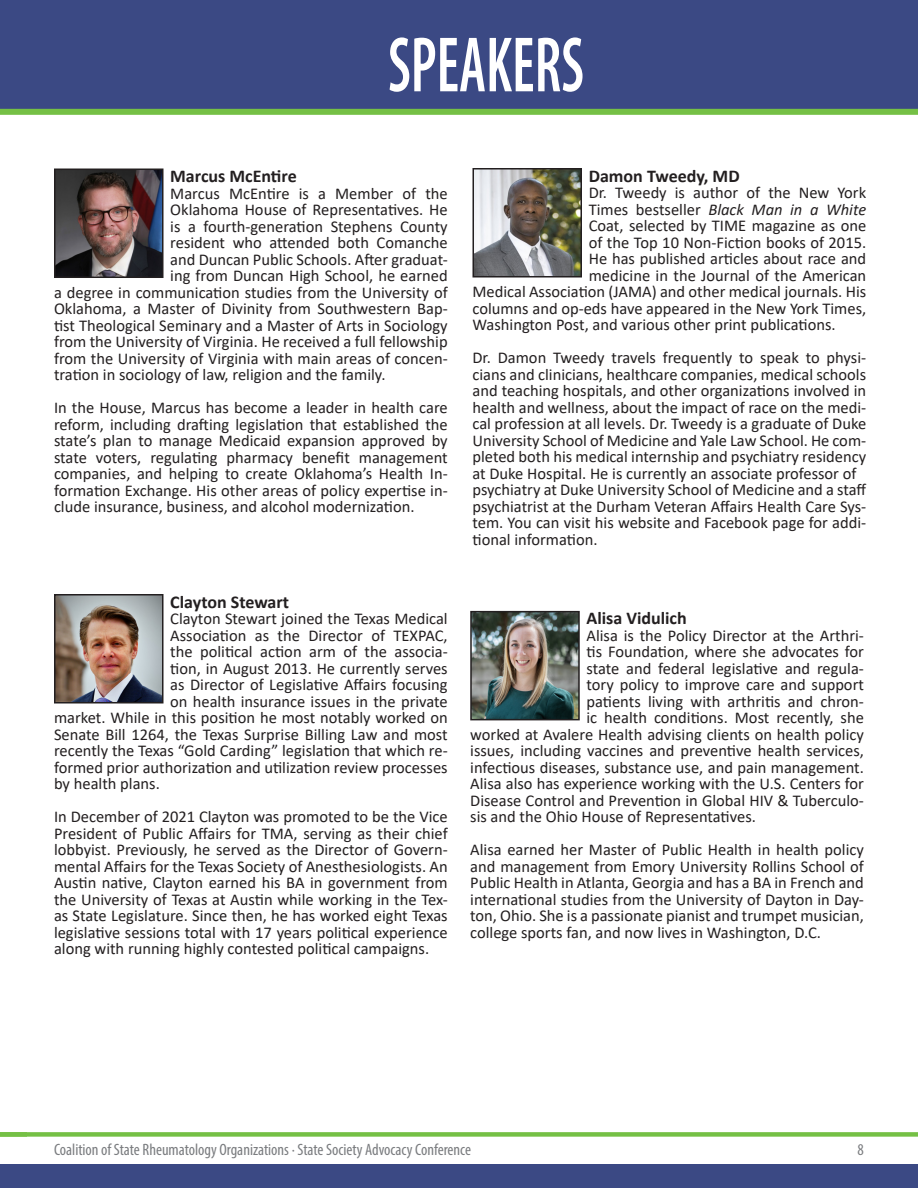
<style>
.page{position:relative;width:918px;height:1188px;background:#fff}
.page>*{position:absolute;margin:0;border:0;box-sizing:border-box;transform-origin:0 0}
.t1{font:600 condensed 79.2px "Myriad Pro";color:#fff;scale:.76 1}
.t2{font:700 18px "Calibri";color:#231f20}
.t3{font:16.5px/16.5px "Calibri";color:#231f20;text-align:justify}
.t4{font:condensed 16.5px "Myriad Pro";color:#7a7c7f}
.t5{font:italic 16.5px "Calibri";color:#231f20}
.s1{font-style:normal}
</style>
<div class="page">
<div style="left:0;top:1132px;width:918px;height:5px;background:#75c045"></div>
<div style="left:0;top:1165px;width:918px;height:23px;background:#3b4984"></div>
<div style="left:0;top:0;width:918px;height:109px;background:#3b4984"></div>
<div style="left:0;top:109px;width:918px;height:6px;background:#75c045"></div>
<img style="left:57px;top:172px;width:104px;height:103px">
<div style="left:54px;top:169px;width:110px;height:109px;border:2px solid #231f20"></div>
<img style="left:57px;top:597px;width:104px;height:104px">
<div style="left:54px;top:594px;width:110px;height:110px;border:2px solid #231f20"></div>
<img style="left:475px;top:171px;width:104px;height:104px">
<div style="left:472px;top:168px;width:110px;height:110px;border:2px solid #231f20"></div>
<img style="left:473px;top:614px;width:104px;height:103px">
<div style="left:470px;top:611px;width:110px;height:109px;border:2px solid #231f20"></div>
<p class="t1" style="left:388px;top:16px;width:259px">SPEAKERS</p>
<p class="t2" style="left:170px;top:163px;width:128px">Marcus McEntire</p>
<p class="t3" style="left:170px;top:184px;width:279px">Marcus McEntire is a Member of the</p>
<p class="t3" style="left:170px;top:201px;width:279px">Oklahoma House of Representatives. He</p>
<p class="t3" style="left:170px;top:217px;width:279px">is a fourth-generation Stephens County</p>
<p class="t3" style="left:170px;top:234px;width:279px">resident who attended both Comanche</p>
<p class="t3" style="left:170px;top:250px;width:279px">and Duncan Public Schools. After graduat-</p>
<p class="t3" style="left:170px;top:267px;width:279px">ing from Duncan High School, he earned</p>
<p class="t3" style="left:54px;top:283px;width:395px">a degree in communication studies from the University of</p>
<p class="t3" style="left:54px;top:300px;width:395px">Oklahoma, a Master of Divinity from Southwestern Bap-</p>
<p class="t3" style="left:54px;top:316px;width:395px">tist Theological Seminary and a Master of Arts in Sociology</p>
<p class="t3" style="left:54px;top:333px;width:395px">from the University of Virginia. He received a full fellowship</p>
<p class="t3" style="left:54px;top:349px;width:395px">from the University of Virginia with main areas of concen-</p>
<p class="t3" style="left:54px;top:366px;width:333px">tration in sociology of law, religion and the family.</p>
<p class="t3" style="left:54px;top:399px;width:395px">In the House, Marcus has become a leader in health care reform, including drafting legislation that established the state’s plan to manage Medicaid expansion approved by state voters, regulating pharmacy benefit management companies, and helping to create Oklahoma’s Health In&shy;formation Exchange. His other areas of policy expertise in&shy;clude insurance, business, and alcohol modernization.</p>
<p class="t2" style="left:170px;top:589px;width:120px">Clayton Stewart</p>
<p class="t3" style="left:170px;top:610px;width:279px">Clayton Stewart joined the Texas Medical</p>
<p class="t3" style="left:170px;top:626px;width:279px">Association as the Director of TEXPAC,</p>
<p class="t3" style="left:170px;top:643px;width:279px">the political action arm of the associa-</p>
<p class="t3" style="left:170px;top:659px;width:279px">tion, in August 2013. He currently serves</p>
<p class="t3" style="left:170px;top:676px;width:279px">as Director of Legislative Affairs focusing</p>
<p class="t3" style="left:170px;top:692px;width:279px">on health insurance issues in the private</p>
<p class="t3" style="left:54px;top:709px;width:395px">market. While in this position he most notably worked on</p>
<p class="t3" style="left:54px;top:725px;width:395px">Senate Bill 1264, the Texas Surprise Billing Law and most</p>
<p class="t3" style="left:54px;top:742px;width:395px">recently the Texas “Gold Carding” legislation that which re-</p>
<p class="t3" style="left:54px;top:758px;width:395px">formed prior authorization and utilization review processes</p>
<p class="t3" style="left:54px;top:775px;width:107px">by health plans.</p>
<p class="t3" style="left:54px;top:808px;width:395px">In December of 2021 Clayton was promoted to be the Vice President of Public Affairs for TMA, serving as their chief lobbyist. Previously, he served as the Director of Govern&shy;mental Affairs for the Texas Society of Anesthesiologists. An Austin native, Clayton earned his BA in government from the University of Texas at Austin while working in the Tex&shy;as State Legislature. Since then, he has worked eight Texas legislative sessions total with 17 years political experience along with running highly contested political campaigns.</p>
<p class="t2" style="left:589px;top:163px;width:152px">Damon Tweedy, MD</p>
<p class="t3" style="left:589px;top:184px;width:279px">Dr. Tweedy is author of the New York</p>
<p class="t5" style="left:589px;top:198px;width:279px"><span class="s1">Times bestseller</span> Black Man in a White</p>
<p class="t3" style="left:589px;top:217px;width:279px">Coat, selected by TIME magazine as one</p>
<p class="t3" style="left:589px;top:233px;width:279px">of the Top 10 Non-Fiction books of 2015.</p>
<p class="t3" style="left:589px;top:250px;width:279px">He has published articles about race and</p>
<p class="t3" style="left:589px;top:266px;width:279px">medicine in the Journal of the American</p>
<p class="t3" style="left:472px;top:283px;width:395px">Medical Association (JAMA) and other medical journals. His</p>
<p class="t3" style="left:472px;top:299px;width:395px">columns and op-eds have appeared in the New York Times,</p>
<p class="t3" style="left:472px;top:316px;width:365px">Washington Post, and various other print publications.</p>
<p class="t3" style="left:472px;top:349px;width:395px">Dr. Damon Tweedy travels frequently to speak to physi&shy;cians and clinicians, healthcare companies, medical schools and teaching hospitals, and other organizations involved in health and wellness, about the impact of race on the medi&shy;cal profession at all levels. Dr. Tweedy is a graduate of Duke University School of Medicine and Yale Law School. He com&shy;pleted both his medical internship and psychiatry residency at Duke Hospital. He is currently an associate professor of</p>
<p class="t3" style="left:472px;top:481px;width:395px">psychiatry at Duke University School of Medicine and a staff psychiatrist at the Durham Veteran Affairs Health Care Sys&shy;tem. You can visit his website and Facebook page for addi&shy;tional information.</p>
<p class="t2" style="left:586px;top:606px;width:102px">Alisa Vidulich</p>
<p class="t3" style="left:586px;top:627px;width:279px">Alisa is the Policy Director at the Arthri-</p>
<p class="t3" style="left:586px;top:643px;width:279px">tis Foundation, where she advocates for</p>
<p class="t3" style="left:586px;top:660px;width:279px">state and federal legislative and regula-</p>
<p class="t3" style="left:586px;top:676px;width:279px">tory policy to improve care and support</p>
<p class="t3" style="left:586px;top:693px;width:279px">patients living with arthritis and chron-</p>
<p class="t3" style="left:586px;top:709px;width:279px">ic health conditions. Most recently, she</p>
<p class="t3" style="left:470px;top:726px;width:395px">worked at Avalere Health advising clients on health policy</p>
<p class="t3" style="left:470px;top:742px;width:395px">issues, including vaccines and preventive health services,</p>
<p class="t3" style="left:470px;top:759px;width:395px">infectious diseases, substance use, and pain management.</p>
<p class="t3" style="left:470px;top:775px;width:395px">Alisa also has experience working with the U.S. Centers for</p>
<p class="t3" style="left:470px;top:792px;width:395px">Disease Control and Prevention in Global HIV &amp; Tuberculo-</p>
<p class="t3" style="left:470px;top:808px;width:287px">sis and the Ohio House of Representatives.</p>
<p class="t3" style="left:470px;top:841px;width:395px">Alisa earned her Master of Public Health in health policy and management from Emory University Rollins School of Public Health in Atlanta, Georgia and has a BA in French and international studies from the University of Dayton in Day&shy;ton, Ohio. She is a passionate pianist and trumpet musician, college sports fan, and now lives in Washington, D.C.</p>
<p class="t4" style="left:54px;top:1140px;width:419px">Coalition of State Rheumatology Organizations · State Society Advocacy Conference</p>
<p class="t4" style="left:858px;top:1140px;width:8px">8</p>
</div>
